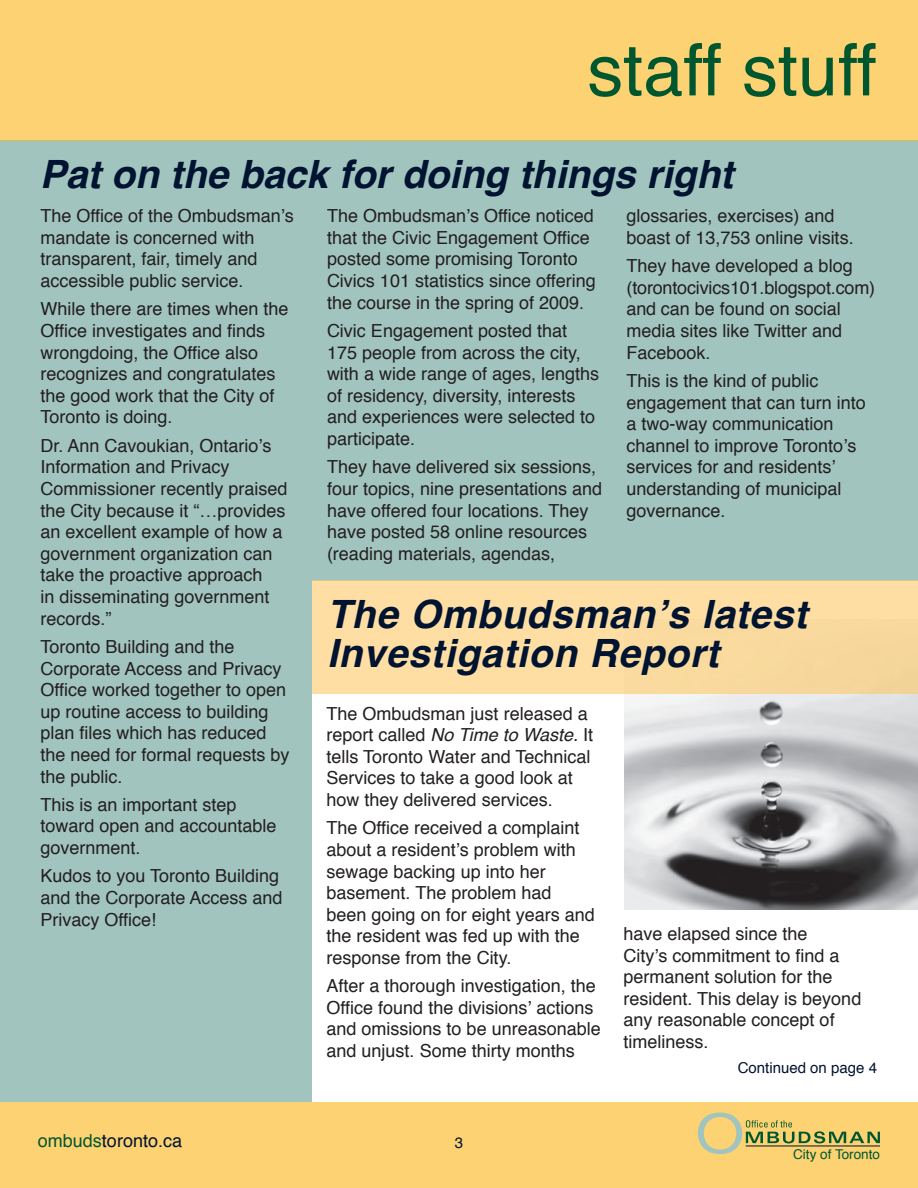
<style>
.page{position:relative;width:918px;height:1188px;background:#fff}
.page>*{position:absolute;margin:0;border:0;box-sizing:border-box;transform-origin:0 0}
.t1{font:72px "Helvetica";color:#00572f}
.t2{font:italic 700 39px/39px "Helvetica";letter-spacing:.02em;color:#001330}
.t3{font:italic 700 39px "Helvetica";color:#001330}
.t4{font:18px/21.6px "Helvetica";color:#231f20}
.t5{font:18px "Helvetica";color:#001330}
.t6{font:15px "Helvetica";color:#001330}
.t7{font:13.5px "Helvetica";color:#00572f}
.s1{color:#00572f}
.s2{font-style:italic}
</style>
<div class="page">
<div style="left:0;top:1102px;width:918px;height:86px;background:#fcd273"></div>
<svg style="left:698px;top:1113px;width:182px;height:41px"></svg>
<div style="left:0;top:140px;width:312px;height:962px;background:#a2c4be"></div>
<div style="left:287px;top:140px;width:631px;height:440px;background:#a2c4be"></div>
<img style="left:624px;top:694px;width:294px;height:216px">
<div style="left:0;top:0;width:918px;height:140px;background:#fcd273"></div>
<div style="left:312px;top:580px;width:606px;height:114px;background:#fedea2"></div>
<h1 class="t1" style="left:587px;top:15px;width:291px">staff stuff</h1>
<h2 class="t3" style="left:40px;top:142px;width:695px">Pat on the back for doing things right</h2>
<p class="t4" style="left:40px;top:206px;width:255px">The Office of the Ombudsman’s mandate is concerned with transparent, fair, timely and accessible public service.</p>
<p class="t4" style="left:40px;top:299px;width:250px">While there are times when the<br>Office investigates and finds wrongdoing, the Office also recognizes and congratulates the good work that the City of<br>Toronto is doing.</p>
<p class="t4" style="left:40px;top:435px;width:249px">Dr. Ann Cavoukian, Ontario’s<br>Information and Privacy<br>Commissioner recently praised the City because it “…provides an excellent example of how a government organization can take the proactive approach<br>in disseminating government records.”</p>
<p class="t4" style="left:40px;top:636px;width:251px">Toronto Building and the<br>Corporate Access and Privacy<br>Office worked together to open up routine access to building plan files which has reduced the need for formal requests by the public.</p>
<p class="t4" style="left:40px;top:794px;width:238px">This is an important step toward open and accountable government.</p>
<p class="t4" style="left:40px;top:866px;width:244px">Kudos to you Toronto Building and the Corporate Access and<br>Privacy Office!</p>
<p class="t5" style="left:38px;top:1127px;width:146px"><span class="s1">ombuds</span>toronto.ca</p>
<p class="t4" style="left:327px;top:206px;width:270px">The Ombudsman’s Office noticed that the Civic Engagement Office posted some promising Toronto Civics 101 statistics since offering the course in the spring of 2009.</p>
<p class="t4" style="left:327px;top:320px;width:274px">Civic Engagement posted that<br>175 people from across the city, with a wide range of ages, lengths of residency, diversity, interests and experiences were selected to participate.</p>
<p class="t4" style="left:327px;top:457px;width:277px">They have delivered six sessions, four topics, nine presentations and have offered four locations. They have posted 58 online resources (reading materials, agendas,</p>
<h2 class="t2" style="left:327px;top:595px;width:482px">The Ombudsman’s latest<br>Investigation Report</h2>
<p class="t4" style="left:627px;top:206px;width:229px">glossaries, exercises) and boast of 13,753 online visits.</p>
<p class="t4" style="left:627px;top:256px;width:250px">They have developed a blog (torontocivics101.blogspot.com) and can be found on social media sites like Twitter and<br>Facebook.</p>
<p class="t4" style="left:627px;top:370px;width:241px">This is the kind of public engagement that can turn into a two-way communication channel to improve Toronto’s services for and residents’ understanding of municipal governance.</p>
<p class="t4" style="left:327px;top:703px;width:268px">The Ombudsman just released a report called <span class="s2">No Time to Waste.</span> It tells Toronto Water and Technical<br>Services to take a good look at how they delivered services.</p>
<p class="t4" style="left:327px;top:818px;width:270px">The Office received a complaint about a resident’s problem with sewage backing up into her basement. The problem had been going on for eight years and the resident was fed up with the response from the City.</p>
<p class="t4" style="left:327px;top:976px;width:276px">After a thorough investigation, the Office found the divisions’ actions and omissions to be unreasonable and unjust. Some thirty months</p>
<p class="t4" style="left:624px;top:924px;width:239px">have elapsed since the<br>City’s commitment to find a permanent solution for the resident. This delay is beyond any reasonable concept of timeliness.</p>
<p class="t6" style="left:738px;top:1056px;width:141px">Continued on page 4</p>
<p class="t6" style="left:455px;top:1131px;width:10px">3</p>
<p class="t7" style="left:793px;top:1144px;width:88px">City of Toronto</p>
</div>
